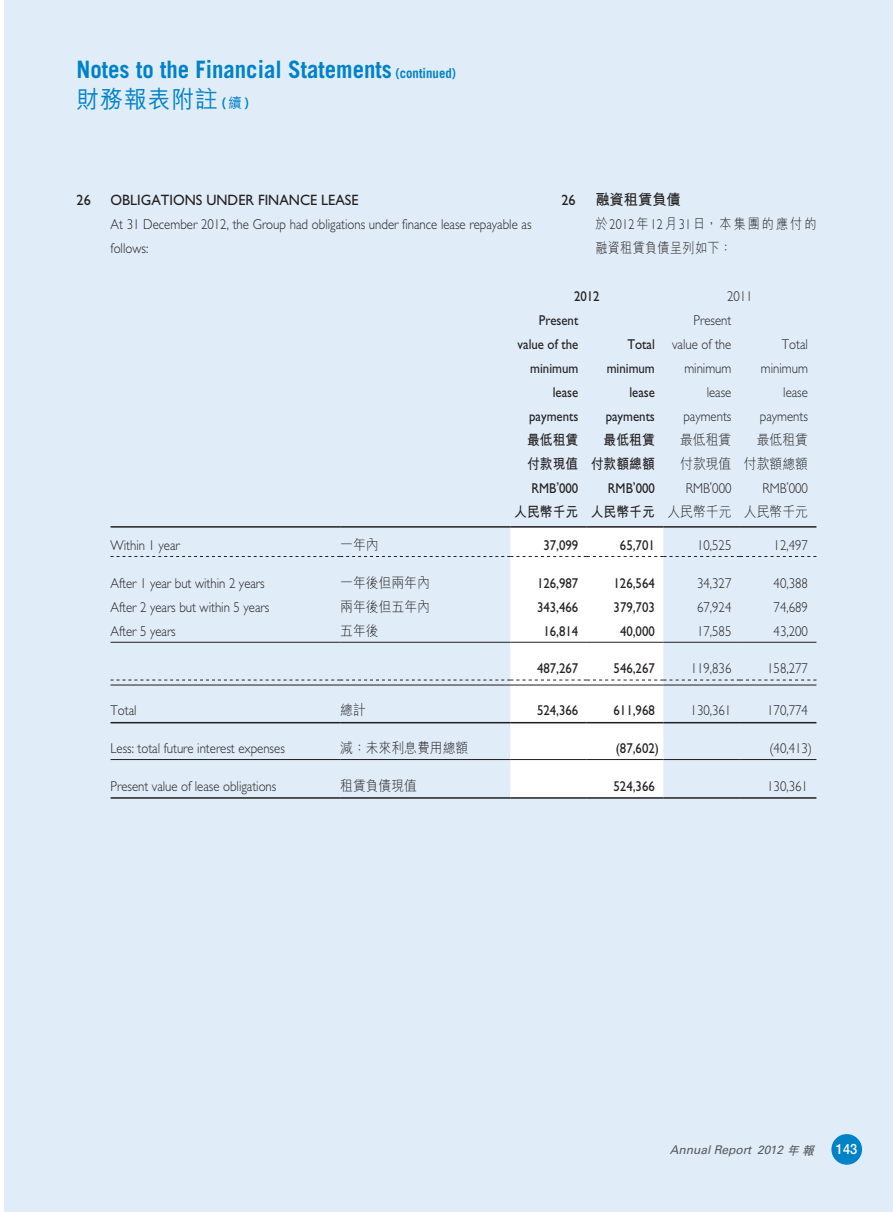
<style>
.page{position:relative;width:893px;height:1212px;background:#fff}
.page>*{position:absolute;margin:0;border:0;box-sizing:border-box;transform-origin:0 0}
.t1{font:700 24px "Trade Gothic LT Std";color:#0082c8;scale:.95 1}
.t2{font:500 24px "M Hei HK";letter-spacing:.04em;color:#0082c8;scale:.95 1}
.t3{font:15px "Gill Sans Std";color:#231f20;scale:.95 1}
.t4{font:700 15px "M Hei HK";color:#231f20;scale:.95 1}
.t5{font:300 14.25px/24px "Gill Sans Std";color:#231f20;scale:.9 1}
.t6{font:14.25px "Gill Sans Std";color:#231f20;scale:.9 1}
.t7{font:300 14.25px "M Hei HK";color:#231f20;scale:.9 1}
.t8{font:700 14.25px "M Hei HK";color:#231f20;scale:.9 1}
.t9{font:300 14.25px/24px "M Hei HK";letter-spacing:.03em;color:#231f20;scale:.85 1}
.t10{font:500 14.25px "Helvetica Neue LT Std";color:#fff;scale:.9 1}
.t11{font:italic 12px "Univers LT Std";color:#57585a}
.s1{font-size:13.5px}
.s2{font-family:"Trade Gothic LT Std";font-weight:700;font-size:14.25px}
.s3{font-size:14.25px}
.s4{font-family:"Gill Sans Std"}
.s5{font-weight:400}
.s6{font-weight:300}
.s7{font-family:"M Hei HK";font-weight:700}
.s8{font-family:"Helvetica Neue LT Std";font-weight:500;font-style:normal;font-size:16.5px}
</style>
<div class="page">
<div style="left:4px;top:0;width:889px;height:1212px;background:#e0ecf7"></div>
<div style="left:831px;top:1134px;width:31px;height:31px;background:#0082c8;border-radius:50%"></div>
<hr style="left:111px;top:526px;width:229px;height:2px;background:#231f20">
<hr style="left:340px;top:526px;width:170px;height:2px;background:#231f20">
<hr style="left:510px;top:526px;width:77px;height:2px;background:#231f20">
<hr style="left:587px;top:526px;width:76px;height:2px;background:#231f20">
<hr style="left:663px;top:526px;width:77px;height:2px;background:#231f20">
<hr style="left:740px;top:526px;width:76px;height:2px;background:#231f20">
<svg style="left:111px;top:528px;width:705px;height:269px"></svg>
<hr style="left:740px;top:685px;width:76px;height:1px;background:#231f20">
<hr style="left:111px;top:722px;width:229px;height:1px;background:#231f20">
<hr style="left:340px;top:722px;width:170px;height:1px;background:#231f20">
<hr style="left:510px;top:722px;width:77px;height:1px;background:#231f20">
<hr style="left:587px;top:722px;width:76px;height:1px;background:#231f20">
<hr style="left:663px;top:722px;width:77px;height:1px;background:#231f20">
<hr style="left:740px;top:722px;width:76px;height:1px;background:#231f20">
<hr style="left:111px;top:759px;width:229px;height:1px;background:#231f20">
<hr style="left:340px;top:759px;width:170px;height:1px;background:#231f20">
<hr style="left:510px;top:759px;width:77px;height:1px;background:#231f20">
<hr style="left:587px;top:759px;width:76px;height:1px;background:#231f20">
<hr style="left:663px;top:759px;width:77px;height:1px;background:#231f20">
<hr style="left:740px;top:759px;width:76px;height:1px;background:#231f20">
<hr style="left:111px;top:797px;width:229px;height:2px;background:#231f20">
<hr style="left:340px;top:797px;width:170px;height:2px;background:#231f20">
<hr style="left:510px;top:797px;width:77px;height:2px;background:#231f20">
<hr style="left:587px;top:797px;width:76px;height:2px;background:#231f20">
<hr style="left:663px;top:797px;width:77px;height:2px;background:#231f20">
<hr style="left:740px;top:797px;width:76px;height:2px;background:#231f20">
<h1 class="t1" style="left:76px;top:55px;width:401px">Notes to the Financial Statements <span class="s1">(continued)</span></h1>
<h1 class="t2" style="left:76px;top:82px;width:183px">財務報表附註 <span class="s2">(</span> <span class="s3">續</span> <span class="s2">)</span></h1>
<p class="t3" style="left:77px;top:191px;width:16px">26</p>
<p class="t3" style="left:111px;top:191px;width:262px">OBLIGATIONS UNDER FINANCE LEASE</p>
<p class="t5" style="left:111px;top:212px;width:469px">At 31 December 2012, the Group had obligations under finance lease repayable as follows:</p>
<p class="t3" style="left:561px;top:191px;width:16px">26</p>
<p class="t4" style="left:595px;top:188px;width:91px">融資租賃負債</p>
<p class="t9" style="left:595px;top:211px;width:262px">於<span class="s4">2012</span>年<span class="s4">12</span>月<span class="s4">31</span>日，本集團的應付的融資租賃負債呈列如下：</p>
<p class="t6" style="left:574px;top:288px;width:30px">2012</p>
<p class="t5" style="left:727px;top:284px;width:30px">2011</p>
<p class="t6" style="left:539px;top:312px;width:45px">Present</p>
<p class="t5" style="left:694px;top:308px;width:43px">Present</p>
<p class="t6" style="left:518px;top:336px;width:69px">value of the</p>
<p class="t5" style="left:627px;top:332px;width:117px"><span class="s5">Total</span> value of the</p>
<p class="t5" style="left:782px;top:332px;width:30px">Total</p>
<p class="t6" style="left:530px;top:360px;width:55px">minimum</p>
<p class="t6" style="left:607px;top:360px;width:55px">minimum</p>
<p class="t5" style="left:684px;top:356px;width:54px">minimum</p>
<p class="t5" style="left:761px;top:356px;width:54px">minimum</p>
<p class="t6" style="left:553px;top:384px;width:30px">lease</p>
<p class="t6" style="left:629px;top:384px;width:30px">lease</p>
<p class="t5" style="left:707px;top:380px;width:29px">lease</p>
<p class="t5" style="left:783px;top:380px;width:29px">lease</p>
<p class="t6" style="left:529px;top:408px;width:56px">payments</p>
<p class="t6" style="left:606px;top:408px;width:56px">payments</p>
<p class="t5" style="left:683px;top:404px;width:55px">payments</p>
<p class="t5" style="left:760px;top:404px;width:55px">payments</p>
<p class="t8" style="left:527px;top:429px;width:58px">最低租賃</p>
<p class="t8" style="left:604px;top:429px;width:58px">最低租賃</p>
<p class="t7" style="left:680px;top:432px;width:58px">最低租賃</p>
<p class="t7" style="left:757px;top:432px;width:59px">最低租賃</p>
<p class="t8" style="left:527px;top:453px;width:144px">付款現值 付款額總額</p>
<p class="t7" style="left:680px;top:456px;width:144px">付款現值 付款額總額</p>
<p class="t6" style="left:531px;top:480px;width:54px">RMB’000</p>
<p class="t6" style="left:608px;top:480px;width:54px">RMB’000</p>
<p class="t5" style="left:686px;top:476px;width:52px">RMB’000</p>
<p class="t5" style="left:762px;top:476px;width:52px">RMB’000</p>
<p class="t8" style="left:514px;top:501px;width:328px">人民幣千元 人民幣千元 <span class="s6">人民幣千元 人民幣千元</span></p>
<p class="t5" style="left:111px;top:533px;width:78px">Within 1 year</p>
<p class="t7" style="left:340px;top:537px;width:44px">一年內</p>
<p class="t6" style="left:543px;top:537px;width:40px">37,099</p>
<p class="t6" style="left:620px;top:537px;width:40px">65,701</p>
<p class="t5" style="left:697px;top:533px;width:40px">10,525</p>
<p class="t5" style="left:774px;top:533px;width:40px">12,497</p>
<p class="t5" style="left:111px;top:571px;width:173px">After 1 year but within 2 years</p>
<p class="t7" style="left:340px;top:575px;width:101px">一年後但兩年內</p>
<p class="t6" style="left:537px;top:575px;width:47px">126,987</p>
<p class="t6" style="left:614px;top:575px;width:47px">126,564</p>
<p class="t5" style="left:697px;top:571px;width:40px">34,327</p>
<p class="t5" style="left:774px;top:571px;width:40px">40,388</p>
<p class="t5" style="left:111px;top:595px;width:178px">After 2 years but within 5 years</p>
<p class="t7" style="left:340px;top:599px;width:101px">兩年後但五年內</p>
<p class="t6" style="left:537px;top:598px;width:47px">343,466</p>
<p class="t6" style="left:614px;top:598px;width:47px">379,703</p>
<p class="t5" style="left:697px;top:595px;width:40px">67,924</p>
<p class="t5" style="left:774px;top:595px;width:40px">74,689</p>
<p class="t5" style="left:111px;top:619px;width:74px">After 5 years</p>
<p class="t7" style="left:340px;top:623px;width:44px">五年後</p>
<p class="t6" style="left:543px;top:622px;width:40px">16,814</p>
<p class="t6" style="left:620px;top:622px;width:40px">40,000</p>
<p class="t5" style="left:697px;top:619px;width:40px">17,585</p>
<p class="t5" style="left:774px;top:619px;width:40px">43,200</p>
<p class="t6" style="left:537px;top:660px;width:47px">487,267</p>
<p class="t6" style="left:614px;top:660px;width:47px">546,267</p>
<p class="t5" style="left:691px;top:657px;width:47px">119,836</p>
<p class="t5" style="left:767px;top:657px;width:47px">158,277</p>
<p class="t5" style="left:111px;top:699px;width:30px">Total</p>
<p class="t7" style="left:340px;top:703px;width:30px">總計</p>
<p class="t6" style="left:537px;top:702px;width:47px">524,366</p>
<p class="t6" style="left:614px;top:702px;width:47px">611,968</p>
<p class="t5" style="left:691px;top:699px;width:47px">130,361</p>
<p class="t5" style="left:767px;top:699px;width:47px">170,774</p>
<p class="t5" style="left:111px;top:736px;width:195px">Less: total future interest expenses</p>
<p class="t7" style="left:340px;top:740px;width:144px">減：未來利息費用總額</p>
<p class="t6" style="left:616px;top:740px;width:49px">(87,602)</p>
<p class="t5" style="left:769px;top:736px;width:49px">(40,413)</p>
<p class="t5" style="left:111px;top:774px;width:186px">Present value of lease obligations</p>
<p class="t7" style="left:340px;top:778px;width:87px">租賃負債現值</p>
<p class="t6" style="left:614px;top:778px;width:47px">524,366</p>
<p class="t5" style="left:767px;top:774px;width:47px">130,361</p>
<p class="t10" style="left:836px;top:1141px;width:25px">143</p>
<p class="t11" style="left:670px;top:1142px;width:191px">Annual Report 2012 <span class="s7">年報</span> <span class="s8">143</span></p>
</div>
